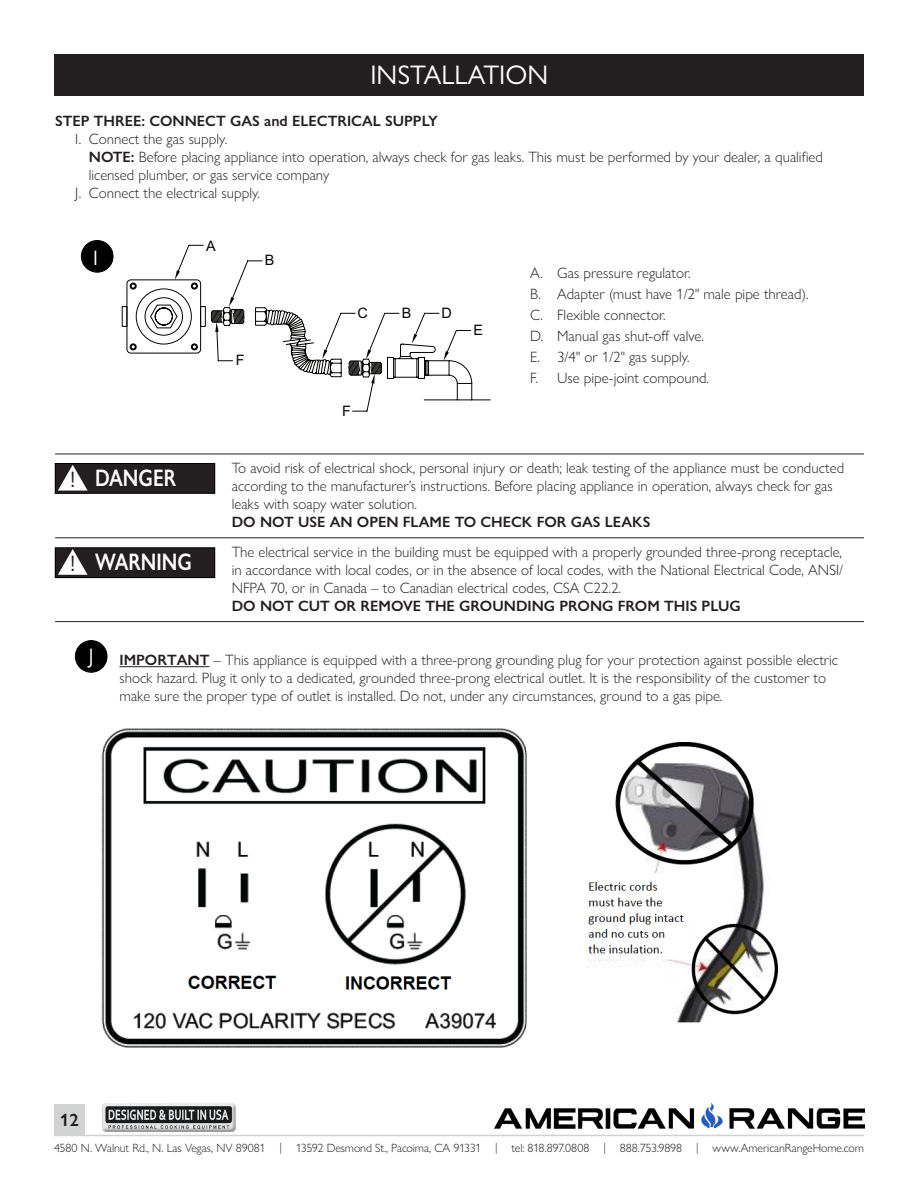
<style>
.page{position:relative;width:918px;height:1188px;background:#fff}
.page>*{position:absolute;margin:0;border:0;box-sizing:border-box;transform-origin:0 0}
.t1{font:27px "Gill Sans Nova";color:#fff}
.t2{font:600 24px "Gill Sans Nova";color:#fff;scale:.8 1}
.t3{font:22.5px "Gill Sans Nova";color:#231f20}
.t4{font:21px "Gill Sans Nova";color:#fff}
.t5{font:600 17.85px "Gill Sans Nova";color:#231f20}
.t6{font:300 15px/18px "Gill Sans Nova";color:#231f20}
.t7{font:600 15px "Gill Sans Nova";color:#231f20}
.t8{font:14.4px "Arial";color:#040503}
.t9{font:300 12px "Gill Sans Nova";letter-spacing:-.01em;color:#231f20}
.s1{font-weight:600}
</style>
<div class="page">
<img style="left:495px;top:1102px;width:369px;height:33px">
<div style="left:54px;top:1104px;width:31px;height:31px;background:#d2d3d3"></div>
<hr style="left:54px;top:1135px;width:810px;height:1px;background:#d1d2d4">
<img style="left:102px;top:1103px;width:134px;height:29px">
<div style="left:54px;top:54px;width:810px;height:42px;background:#231f20"></div>
<svg style="left:450px;top:330px;width:41px;height:71px"></svg>
<svg style="left:122px;top:244px;width:141px;height:83px"></svg>
<svg style="left:126px;top:279px;width:324px;height:133px"></svg>
<hr style="left:55px;top:454px;width:809px;height:1px;background:#231f20">
<hr style="left:55px;top:537px;width:809px;height:1px;background:#231f20">
<hr style="left:120px;top:666px;width:89px;height:1px;background:#231f20">
<hr style="left:55px;top:621px;width:809px;height:1px;background:#231f20">
<div style="left:81px;top:241px;width:32px;height:31px;background:#000;border-radius:50%"></div>
<div style="left:81px;top:240px;width:32px;height:33px;border:1px solid #000;border-radius:50%"></div>
<div style="left:75px;top:641px;width:32px;height:31px;background:#000;border-radius:50%"></div>
<div style="left:75px;top:640px;width:32px;height:33px;border:1px solid #000;border-radius:50%"></div>
<img style="left:101px;top:728px;width:426px;height:320px">
<img style="left:588px;top:742px;width:190px;height:281px">
<div style="left:55px;top:548px;width:160px;height:30px;background:#231f20"></div>
<div style="left:55px;top:548px;width:160px;height:30px;border:1px solid #000"></div>
<svg style="left:58px;top:549px;width:30px;height:26px"></svg>
<div style="left:55px;top:464px;width:160px;height:29px;background:#231f20"></div>
<div style="left:55px;top:463px;width:160px;height:31px;border:1px solid #000"></div>
<svg style="left:58px;top:465px;width:30px;height:26px"></svg>
<p class="t1" style="left:370px;top:59px;width:179px">INSTALLATION</p>
<p class="t7" style="left:55px;top:112px;width:384px">STEP THREE: CONNECT GAS and ELECTRICAL SUPPLY</p>
<p class="t6" style="left:75px;top:130px;width:153px">I. Connect the gas supply.</p>
<p class="t6" style="left:89px;top:148px;width:736px"><span class="s1">NOTE:</span> Before placing appliance into operation, always check for gas leaks. This must be performed by your dealer, a qualified licensed plumber, or gas service company</p>
<p class="t6" style="left:75px;top:184px;width:186px">J. Connect the electrical supply.</p>
<p class="t4" style="left:93px;top:246px;width:6px">I</p>
<p class="t8" style="left:206px;top:236px;width:11px">A</p>
<p class="t8" style="left:265px;top:251px;width:11px">B</p>
<p class="t8" style="left:236px;top:351px;width:10px">F</p>
<p class="t8" style="left:358px;top:303px;width:12px">C</p>
<p class="t8" style="left:402px;top:303px;width:11px">B</p>
<p class="t8" style="left:441px;top:303px;width:12px">D</p>
<p class="t8" style="left:474px;top:321px;width:11px">E</p>
<p class="t8" style="left:342px;top:401px;width:10px">F</p>
<p class="t6" style="left:530px;top:263px;width:162px">A. Gas pressure regulator.</p>
<p class="t6" style="left:530px;top:284px;width:280px">B. Adapter (must have 1/2" male pipe thread).</p>
<p class="t6" style="left:530px;top:305px;width:137px">C. Flexible connector.</p>
<p class="t6" style="left:530px;top:326px;width:175px">D. Manual gas shut-off valve.</p>
<p class="t6" style="left:530px;top:347px;width:161px">E. 3/4" or 1/2" gas supply.</p>
<p class="t6" style="left:530px;top:368px;width:180px">F. Use pipe-joint compound.</p>
<p class="t3" style="left:70px;top:465px;width:7px">!</p>
<p class="t2" style="left:95px;top:463px;width:103px">DANGER</p>
<p class="t3" style="left:70px;top:550px;width:7px">!</p>
<p class="t2" style="left:95px;top:547px;width:123px">WARNING</p>
<p class="t6" style="left:232px;top:459px;width:614px">To avoid risk of electrical shock, personal injury or death; leak testing of the appliance must be conducted according to the manufacturer’s instructions. Before placing appliance in operation, always check for gas leaks with soapy water solution.</p>
<p class="t7" style="left:232px;top:513px;width:420px">DO NOT USE AN OPEN FLAME TO CHECK FOR GAS LEAKS</p>
<p class="t6" style="left:232px;top:543px;width:613px;text-align:justify">The electrical service in the building must be equipped with a properly grounded three-prong receptacle, in accordance with local codes, or in the absence of local codes, with the National Electrical Code, ANSI/ NFPA 70, or in Canada – to Canadian electrical codes, CSA C22.2.</p>
<p class="t7" style="left:232px;top:597px;width:510px">DO NOT CUT OR REMOVE THE GROUNDING PRONG FROM THIS PLUG</p>
<p class="t4" style="left:89px;top:643px;width:6px">J</p>
<p class="t6" style="left:120px;top:651px;width:720px"><span class="s1">IMPORTANT</span> – This appliance is equipped with a three-prong grounding plug for your protection against possible electric shock hazard. Plug it only to a dedicated, grounded three-prong electrical outlet. It is the responsibility of the customer to make sure the proper type of outlet is installed. Do not, under any circumstances, ground to a gas pipe.</p>
<p class="t5" style="left:60px;top:1109px;width:20px">12</p>
<p class="t9" style="left:54px;top:1141px;width:811px">4580 N. Walnut Rd., N. Las Vegas, NV 89081 | 13592 Desmond St., Pacoima, CA 91331 | tel: 818.897.0808 | 888.753.9898 | www.AmericanRangeHome.com</p>
</div>
